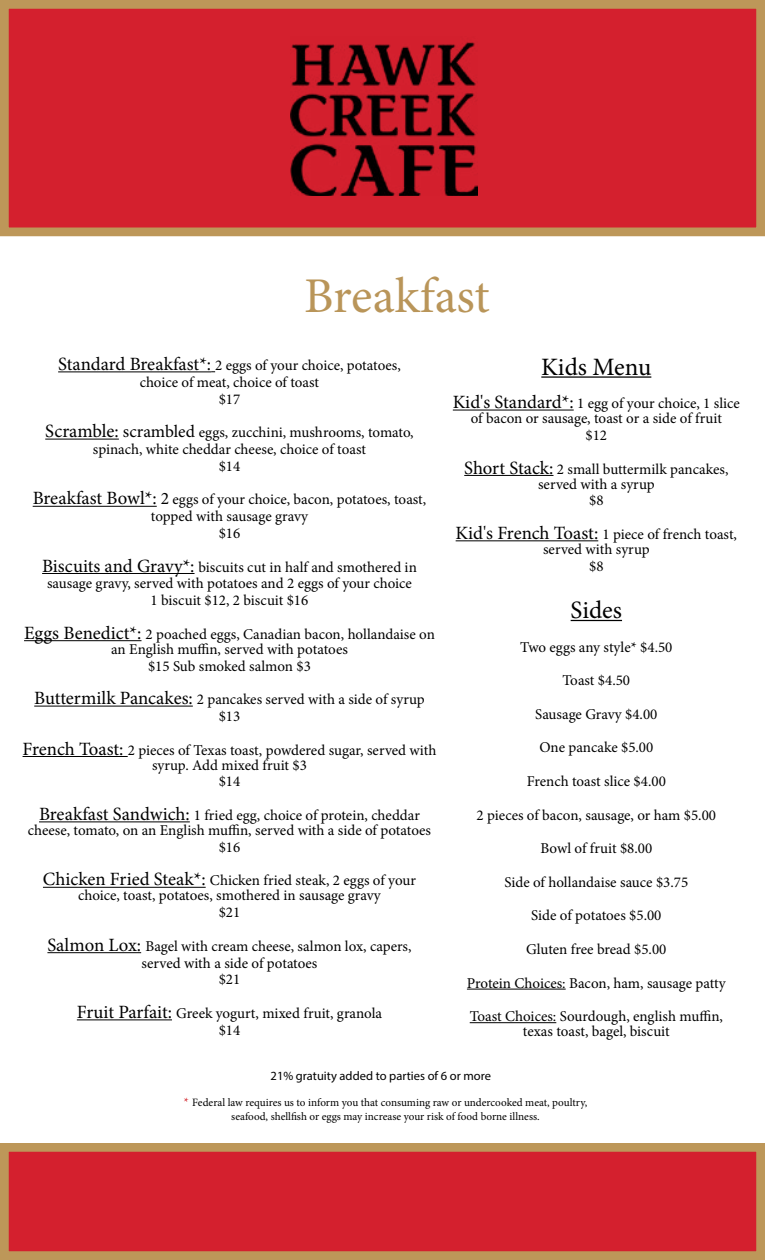
<style>
.page{position:relative;width:765px;height:1260px;background:#fff}
.page>*{position:absolute;margin:0;border:0;box-sizing:border-box;transform-origin:0 0}
.t1{font:50px "Minion Pro";color:#b99559}
.t2{font:25px "Minion Pro";color:#000}
.t3{font:15px/16.8px "Minion Pro";color:#000;text-align:center}
.t4{font:12.5px "Myriad Pro";color:#000}
.t5{font:11.25px/13.8px "Minion Pro";color:#000;text-align:center}
.s1{font-size:18.75px}
.s2{font-size:17.5px}
.s3{font-size:12.5px;color:#d2232a}
</style>
<div class="page">
<div style="left:4px;top:1147px;width:757px;height:109px;background:#d4202e"></div>
<div style="left:0;top:1143px;width:765px;height:117px;border:9px solid #bd9759"></div>
<div style="left:4px;top:4px;width:757px;height:228px;background:#d4202e"></div>
<div style="left:0;top:0;width:765px;height:236px;border:9px solid #bd9759"></div>
<img style="left:290px;top:42px;width:188px;height:154px">
<hr style="left:58px;top:371px;width:153px;height:1px;background:#000">
<hr style="left:45px;top:439px;width:74px;height:1px;background:#000">
<hr style="left:33px;top:506px;width:124px;height:1px;background:#000">
<hr style="left:42px;top:573px;width:153px;height:1px;background:#000">
<hr style="left:24px;top:640px;width:118px;height:1px;background:#000">
<hr style="left:34px;top:706px;width:159px;height:1px;background:#000">
<hr style="left:23px;top:756px;width:105px;height:1px;background:#000">
<hr style="left:39px;top:821px;width:151px;height:1px;background:#000">
<hr style="left:43px;top:887px;width:163px;height:1px;background:#000">
<hr style="left:47px;top:952px;width:94px;height:1px;background:#000">
<hr style="left:77px;top:1019px;width:95px;height:1px;background:#000">
<hr style="left:541px;top:376px;width:110px;height:2px;background:#000">
<hr style="left:453px;top:410px;width:121px;height:1px;background:#000">
<hr style="left:464px;top:475px;width:90px;height:1px;background:#000">
<hr style="left:456px;top:540px;width:142px;height:1px;background:#000">
<hr style="left:571px;top:620px;width:51px;height:1px;background:#000">
<hr style="left:467px;top:989px;width:99px;height:1px;background:#000">
<hr style="left:470px;top:1022px;width:86px;height:1px;background:#000">
<h1 class="t1" style="left:304px;top:263px;width:187px">Breakfast</h1>
<p class="t3" style="left:58px;top:357px;width:344px"><span class="s1">Standard Breakfast*:</span> 2 eggs of your choice, potatoes, choice of meat, choice of toast<br>$17</p>
<p class="t3" style="left:45px;top:424px;width:370px"><span class="s1">Scramble:</span> <span class="s2">scrambled</span> eggs, zucchini, mushrooms, tomato, spinach, white cheddar cheese, choice of toast<br>$14</p>
<p class="t3" style="left:33px;top:491px;width:395px"><span class="s1">Breakfast Bowl*:</span> <span class="s2">2</span> eggs of your choice, bacon, potatoes, toast, topped with sausage gravy<br>$16</p>
<p class="t3" style="left:42px;top:559px;width:376px"><span class="s1">Biscuits and Gravy*:</span> biscuits cut in half and smothered in sausage gravy, served with potatoes and 2 eggs of your choice<br>1 biscuit $12, 2 biscuit $16</p>
<p class="t3" style="left:24px;top:627px;width:412px;line-height:15px"><span class="s1">Eggs Benedict*:</span> 2 poached eggs, Canadian bacon, hollandaise on an English muffin, served with potatoes</p>
<p class="t3" style="left:148px;top:658px;width:164px">$15 Sub smoked salmon $3</p>
<p class="t3" style="left:34px;top:691px;width:392px"><span class="s1">Buttermilk Pancakes:</span> 2 pancakes served with a side of syrup $13</p>
<p class="t3" style="left:23px;top:742px;width:415px;line-height:15px"><span class="s1">French Toast:</span> 2 pieces of Texas toast, powdered sugar, served with syrup. Add mixed fruit $3</p>
<p class="t3" style="left:219px;top:773px;width:23px">$14</p>
<p class="t3" style="left:28px;top:808px;width:405px;line-height:15px"><span class="s1">Breakfast Sandwich:</span> 1 fried egg, choice of protein, cheddar cheese, tomato, on an English muffin, served with a side of potatoes</p>
<p class="t3" style="left:219px;top:839px;width:23px">$16</p>
<p class="t3" style="left:43px;top:873px;width:375px;line-height:15px"><span class="s1">Chicken Fried Steak*:</span> Chicken fried steak, 2 eggs of your choice, toast, potatoes, smothered in sausage gravy</p>
<p class="t3" style="left:219px;top:904px;width:23px">$21</p>
<p class="t3" style="left:47px;top:938px;width:366px"><span class="s1">Salmon Lox:</span> Bagel with cream cheese, salmon lox, capers, served with a side of potatoes<br>$21</p>
<p class="t3" style="left:77px;top:1005px;width:307px"><span class="s1">Fruit Parfait:</span> Greek yogurt, mixed fruit, granola $14</p>
<h2 class="t2" style="left:541px;top:350px;width:112px">Kids Menu</h2>
<p class="t3" style="left:453px;top:396px;width:289px;line-height:15px"><span class="s1">Kid's Standard*:</span> 1 egg of your choice, 1 slice of bacon or sausage, toast or a side of fruit</p>
<p class="t3" style="left:586px;top:427px;width:23px">$12</p>
<p class="t3" style="left:464px;top:461px;width:266px;line-height:15px"><span class="s1">Short Stack:</span> 2 small buttermilk pancakes, served with a syrup</p>
<p class="t3" style="left:589px;top:492px;width:16px">$8</p>
<p class="t3" style="left:456px;top:527px;width:283px;line-height:15px"><span class="s1">Kid's French Toast:</span> 1 piece of french toast, served with syrup</p>
<p class="t3" style="left:589px;top:558px;width:16px">$8</p>
<h2 class="t2" style="left:571px;top:593px;width:53px">Sides</h2>
<p class="t3" style="left:520px;top:639px;width:154px">Two eggs any style* $4.50</p>
<p class="t3" style="left:563px;top:672px;width:69px">Toast $4.50</p>
<p class="t3" style="left:535px;top:706px;width:124px">Sausage Gravy $4.00</p>
<p class="t3" style="left:539px;top:739px;width:116px">One pancake $5.00</p>
<p class="t3" style="left:527px;top:773px;width:141px">French toast slice $4.00</p>
<p class="t3" style="left:477px;top:807px;width:241px">2 pieces of bacon, sausage, or ham $5.00</p>
<p class="t3" style="left:540px;top:840px;width:113px">Bowl of fruit $8.00</p>
<p class="t3" style="left:504px;top:874px;width:185px">Side of hollandaise sauce $3.75</p>
<p class="t3" style="left:531px;top:907px;width:132px">Side of potatoes $5.00</p>
<p class="t3" style="left:526px;top:941px;width:142px">Gluten free bread $5.00</p>
<p class="t3" style="left:467px;top:975px;width:260px">Protein Choices: Bacon, ham, sausage patty</p>
<p class="t3" style="left:470px;top:1009px;width:255px;line-height:15px">Toast Choices: Sourdough, english muffin, texas toast, bagel, biscuit</p>
<p class="t4" style="left:271px;top:1068px;width:222px">21% gratuity added to parties of 6 or more</p>
<p class="t5" style="left:184px;top:1096px;width:405px"><span class="s3">*</span> Federal law requires us to inform you that consuming raw or undercooked meat, poultry, seafood, shellfish or eggs may increase your risk of food borne illness.</p>
</div>
